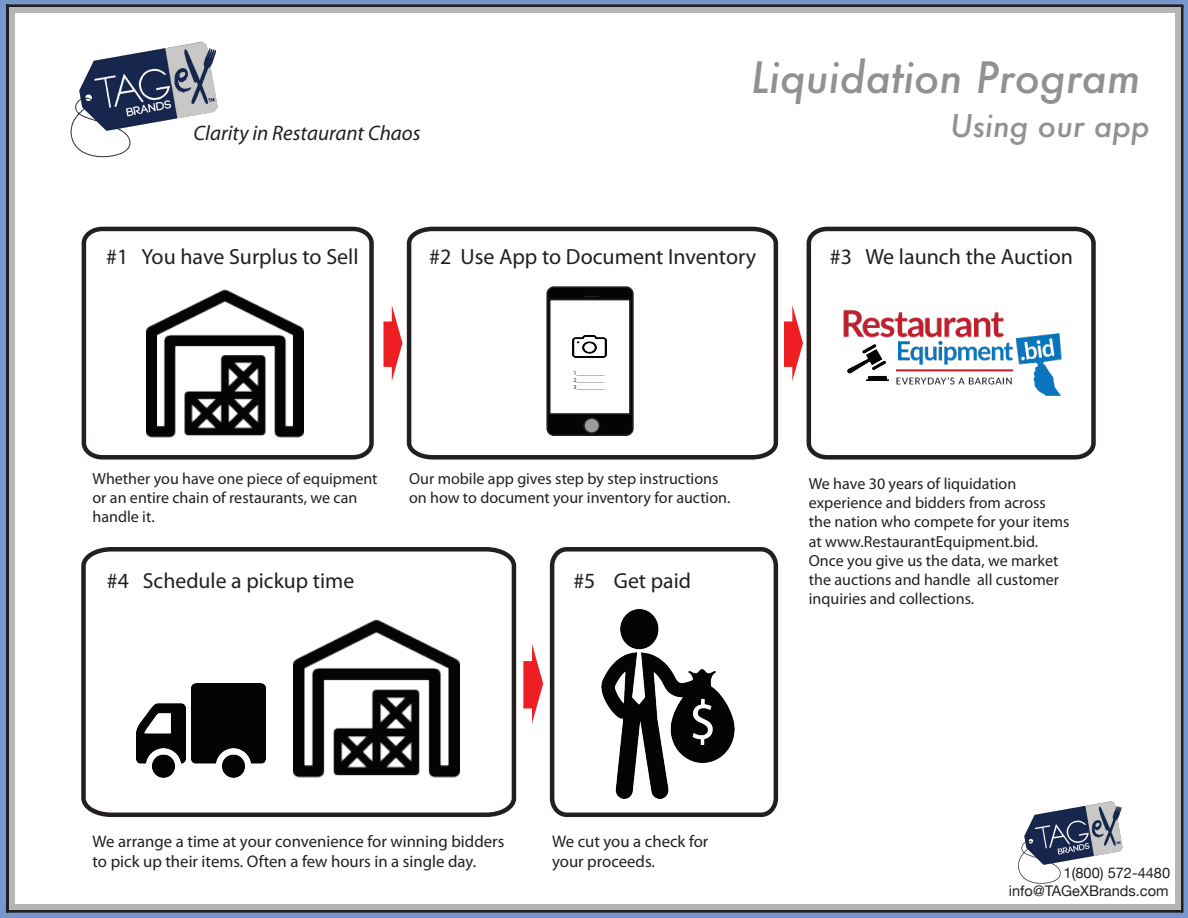
<style>
.page{position:relative;width:1188px;height:918px;background:#fff}
.page>*{position:absolute;margin:0;border:0;box-sizing:border-box;transform-origin:0 0}
.t1{font:italic 500 42px "Futura";color:#929192}
.t2{font:italic 500 30.45px "Futura";color:#929192}
.t3{font:22.05px "Myriad Pro";color:#231f20}
.t4{font:21.75px "Myriad Pro";color:#231f20}
.t5{font:italic 21px "Myriad";color:#231f20}
.t6{font:16.8px/20.1px "Myriad Pro";color:#231f20}
.t7{font:16.05px/19.2px "Myriad Pro";color:#231f20}
.t8{font:14.55px/17.2px "Helvetica Neue";color:#231f20;text-align:right}
.t9{font:5.85px/6.9px "Myriad Pro";color:#231f20;text-align:justify;scale:1.07 1}
</style>
<div class="page">
<div style="left:0;top:0;width:6px;height:918px;background:#7798ce"></div>
<div style="left:1182px;top:1px;width:6px;height:917px;background:#7798ce"></div>
<div style="left:6px;top:912px;width:1182px;height:6px;background:#7798ce"></div>
<div style="left:0;top:0;width:1188px;height:6px;background:#7798ce"></div>
<hr style="left:6px;top:4px;width:1177px;height:3px;background:#231f20">
<hr style="left:6px;top:910px;width:1176px;height:3px;background:#231f20">
<svg style="left:1180px;top:6px;width:4px;height:907px;background:#30323c"></svg>
<hr style="left:6px;top:4px;width:3px;height:909px;background:#231f20">
<div style="left:9px;top:7px;width:6px;height:903px;background:#b4b5b5"></div>
<div style="left:1175px;top:7px;width:6px;height:903px;background:#b4b5b5"></div>
<div style="left:9px;top:904px;width:1167px;height:6px;background:#b4b5b5"></div>
<div style="left:11px;top:7px;width:1167px;height:6px;background:#b4b5b5"></div>
<img style="left:1018px;top:801px;width:105px;height:83px">
<img style="left:70px;top:41px;width:148px;height:117px">
<svg style="left:81px;top:226px;width:293px;height:234px"></svg>
<svg style="left:406px;top:226px;width:373px;height:234px"></svg>
<svg style="left:806px;top:226px;width:290px;height:234px"></svg>
<svg style="left:81px;top:547px;width:436px;height:270px"></svg>
<svg style="left:549px;top:547px;width:230px;height:270px"></svg>
<div style="left:383px;top:321px;width:10px;height:46px;background:#ee1f23;border:2px solid #ee1f23"></div>
<svg style="left:392px;top:306px;width:11px;height:74px"></svg>
<div style="left:784px;top:321px;width:10px;height:46px;background:#ee1f23"></div>
<svg style="left:792px;top:305px;width:11px;height:76px"></svg>
<div style="left:523px;top:661px;width:10px;height:48px;background:#ee1f23;border:2px solid #ee1f23"></div>
<svg style="left:532px;top:644px;width:11px;height:79px"></svg>
<h1 class="t1" style="left:751px;top:48px;width:391px">Liquidation Program</h1>
<h3 class="t5" style="left:194px;top:123px;width:228px">Clarity in Restaurant Chaos</h3>
<h2 class="t2" style="left:950px;top:105px;width:201px">Using our app</h2>
<h3 class="t3" style="left:106px;top:243px;width:254px">#1 You have Surplus to Sell</h3>
<h3 class="t3" style="left:429px;top:243px;width:329px">#2 Use App to Document Inventory</h3>
<h3 class="t3" style="left:830px;top:243px;width:244px">#3 We launch the Auction</h3>
<p class="t9" style="left:574px;top:370px;width:31px">1_________ 2_________ 3_________</p>
<p class="t7" style="left:93px;top:468px;width:287px">Whether you have one piece of equipment or an entire chain of restaurants, we can handle it.</p>
<p class="t7" style="left:409px;top:468px;width:323px">Our mobile app gives step by step instructions on how to document your inventory for auction.</p>
<p class="t7" style="left:809px;top:474px;width:262px">We have 30 years of liquidation experience and bidders from across the nation who compete for your items at www.RestaurantEquipment.bid.<br>Once you give us the data, we market the auctions and handle all customer inquiries and collections.</p>
<h3 class="t4" style="left:107px;top:568px;width:249px">#4 Schedule a pickup time</h3>
<h3 class="t4" style="left:573px;top:568px;width:119px">#5 Get paid</h3>
<p class="t6" style="left:93px;top:831px;width:413px">We arrange a time at your convenience for winning bidders to pick up their items. Often a few hours in a single day.</p>
<p class="t6" style="left:552px;top:831px;width:158px">We cut you a check for your proceeds.</p>
<p class="t8" style="left:1009px;top:865px;width:163px">1(800) 572-4480 info@TAGeXBrands.com</p>
</div>
